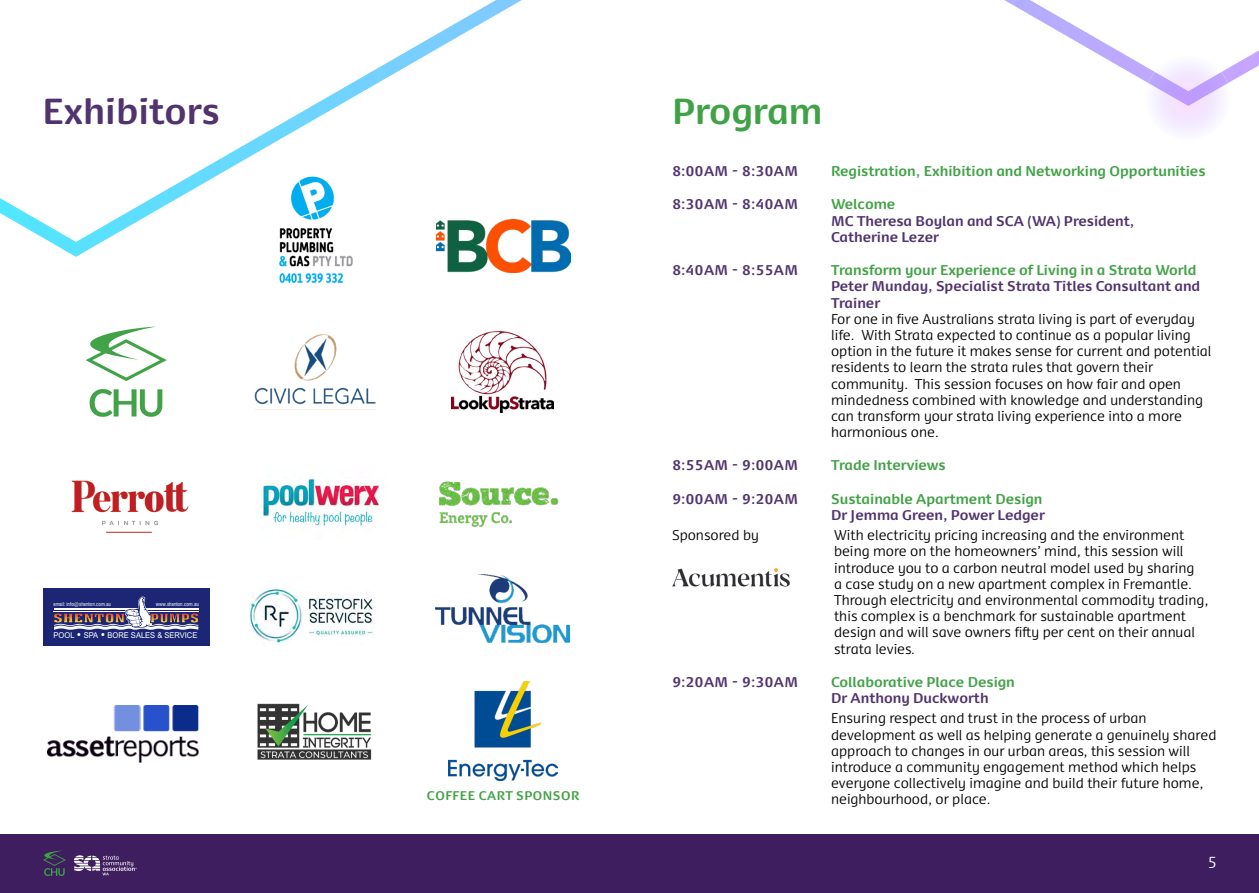
<style>
.page{position:relative;width:1259px;height:893px;background:#fff}
.page>*{position:absolute;margin:0;border:0;box-sizing:border-box;transform-origin:0 0}
.t1{font:700 34.5px "Dancer Pro";color:#51346f}
.t2{font:700 34.5px "Dancer Pro";letter-spacing:-.005em;color:#40a147}
.t3{font:300 15px "Dancer Pro";color:#fff}
.t4{font:300 13.5px/16.2px "Dancer Pro";color:#000}
.t5{font:700 13.5px "Dancer Pro";color:#42a247}
.t6{font:700 13.5px/16.2px "Dancer Pro";color:#51346f}
.t7{font:700 13.5px "Dancer Pro";letter-spacing:.045em;color:#51346f}
.t8{font:700 12px "Dancer Pro";letter-spacing:.045em;color:#42a247}
.t9{font:8.1px "Arial";color:#fff;scale:.94 1}
.t10{font:5.25px "Swis 721 Cn BT";color:#fff}
</style>
<div class="page">
<div style="left:0;top:834px;width:1259px;height:59px;background:#3e1e5e"></div>
<img style="left:438px;top:481px;width:121px;height:46px">
<img style="left:249px;top:588px;width:124px;height:55px">
<svg style="left:74px;top:855px;width:63px;height:20px"></svg>
<svg style="left:43px;top:850px;width:23px;height:26px"></svg>
<img style="left:36px;top:223px;width:87px;height:34px">
<img style="left:3px;top:205px;width:34px;height:29px">
<img style="left:122px;top:205px;width:18px;height:25px">
<img style="left:0;top:198px;width:3px;height:17px">
<svg style="left:36px;top:219px;width:7px;height:4px"></svg>
<img style="left:109px;top:215px;width:14px;height:8px">
<img style="left:139px;top:188px;width:34px;height:32px">
<svg style="left:2px;top:200px;width:11px;height:6px"></svg>
<img style="left:173px;top:171px;width:35px;height:30px">
<svg style="left:169px;top:185px;width:5px;height:4px"></svg>
<img style="left:207px;top:154px;width:35px;height:27px">
<svg style="left:199px;top:166px;width:9px;height:5px"></svg>
<img style="left:241px;top:137px;width:17px;height:24px">
<img style="left:229px;top:146px;width:13px;height:8px">
<img style="left:258px;top:120px;width:35px;height:32px">
<img style="left:293px;top:102px;width:34px;height:30px">
<img style="left:327px;top:87px;width:18px;height:25px">
<svg style="left:318px;top:97px;width:10px;height:6px"></svg>
<img style="left:344px;top:68px;width:34px;height:34px">
<img style="left:378px;top:51px;width:34px;height:32px">
<img style="left:412px;top:34px;width:35px;height:29px">
<svg style="left:407px;top:48px;width:6px;height:3px"></svg>
<img style="left:446px;top:19px;width:17px;height:24px">
<svg style="left:437px;top:28px;width:10px;height:6px"></svg>
<img style="left:463px;top:0;width:35px;height:34px">
<img style="left:498px;top:0;width:24px;height:14px">
<img style="left:254px;top:334px;width:121px;height:71px">
<img style="left:452px;top:332px;width:101px;height:80px">
<div style="left:43px;top:588px;width:166px;height:58px;background:#1c2674"></div>
<img style="left:436px;top:219px;width:134px;height:53px">
<svg style="left:86px;top:327px;width:81px;height:54px"></svg>
<svg style="left:89px;top:389px;width:73px;height:28px"></svg>
<img style="left:449px;top:682px;width:109px;height:98px">
<img style="left:71px;top:480px;width:118px;height:53px">
<img style="left:258px;top:478px;width:125px;height:51px">
<img style="left:436px;top:575px;width:134px;height:67px">
<img style="left:1004px;top:0;width:31px;height:14px">
<img style="left:1034px;top:3px;width:35px;height:28px">
<svg style="left:1028px;top:14px;width:7px;height:4px"></svg>
<img style="left:1069px;top:23px;width:17px;height:24px">
<svg style="left:1058px;top:31px;width:11px;height:6px"></svg>
<img style="left:1086px;top:32px;width:34px;height:34px">
<img style="left:1120px;top:52px;width:34px;height:31px">
<svg style="left:1188px;top:50px;width:71px;height:89px"></svg>
<img style="left:1148px;top:72px;width:79px;height:34px">
<img style="left:672px;top:568px;width:118px;height:19px">
<img style="left:48px;top:706px;width:150px;height:57px">
<img style="left:257px;top:703px;width:115px;height:57px">
<img style="left:279px;top:176px;width:74px;height:108px">
<svg style="left:53px;top:596px;width:146px;height:34px"></svg>
<h1 class="t1" style="left:43px;top:86px;width:179px">Exhibitors</h1>
<h1 class="t2" style="left:672px;top:86px;width:152px">Program</h1>
<p class="t10" style="left:156px;top:601px;width:45px">www.shenton.com.au</p>
<p class="t9" style="left:54px;top:630px;width:154px">POOL SPA BORE SALES &amp; SERVICE</p>
<p class="t10" style="left:53px;top:601px;width:59px">email: info@shenton.com.au</p>
<p class="t8" style="left:427px;top:787px;width:154px">COFFEE CART SPONSOR</p>
<p class="t7" style="left:672px;top:162px;width:127px">8:00AM - 8:30AM</p>
<p class="t5" style="left:831px;top:162px;width:376px">Registration, Exhibition and Networking Opportunities</p>
<p class="t7" style="left:672px;top:195px;width:127px">8:30AM - 8:40AM</p>
<p class="t5" style="left:831px;top:195px;width:66px">Welcome</p>
<p class="t6" style="left:831px;top:212px;width:305px">MC Theresa Boylan and SCA (WA) President,<br>Catherine Lezer</p>
<p class="t7" style="left:672px;top:260px;width:127px">8:40AM - 8:55AM</p>
<p class="t5" style="left:831px;top:260px;width:367px">Transform your Experience of Living in a Strata World</p>
<p class="t6" style="left:831px;top:278px;width:371px">Peter Munday, Specialist Strata Titles Consultant and<br>Trainer</p>
<p class="t4" style="left:831px;top:310px;width:382px">For one in five Australians strata living is part of everyday life. With Strata expected to continue as a popular living option in the future it makes sense for current and potential residents to learn the strata rules that govern their community. This session focuses on how fair and open mindedness combined with knowledge and understanding can transform your strata living experience into a more harmonious one.</p>
<p class="t7" style="left:672px;top:456px;width:127px">8:55AM - 9:00AM</p>
<p class="t5" style="left:831px;top:456px;width:116px">Trade Interviews</p>
<p class="t7" style="left:672px;top:489px;width:127px">9:00AM - 9:20AM</p>
<p class="t5" style="left:831px;top:489px;width:213px">Sustainable Apartment Design</p>
<p class="t6" style="left:831px;top:506px;width:215px">Dr Jemma Green, Power Ledger</p>
<p class="t4" style="left:672px;top:526px;width:88px">Sponsored by</p>
<p class="t4" style="left:834px;top:526px;width:376px">With electricity pricing increasing and the environment being more on the homeowners’ mind, this session will introduce you to a carbon neutral model used by sharing<br>a case study on a new apartment complex in Fremantle.<br>Through electricity and environmental commodity trading, this complex is a benchmark for sustainable apartment design and will save owners fifty per cent on their annual strata levies.</p>
<p class="t7" style="left:672px;top:672px;width:127px">9:20AM - 9:30AM</p>
<p class="t5" style="left:831px;top:672px;width:185px">Collaborative Place Design</p>
<p class="t6" style="left:831px;top:689px;width:159px">Dr Anthony Duckworth</p>
<p class="t4" style="left:831px;top:710px;width:387px">Ensuring respect and trust in the process of urban development as well as helping generate a genuinely shared approach to changes in our urban areas, this session will introduce a community engagement method which helps everyone collectively imagine and build their future home, neighbourhood, or place.</p>
<p class="t3" style="left:1208px;top:849px;width:9px">5</p>
</div>
